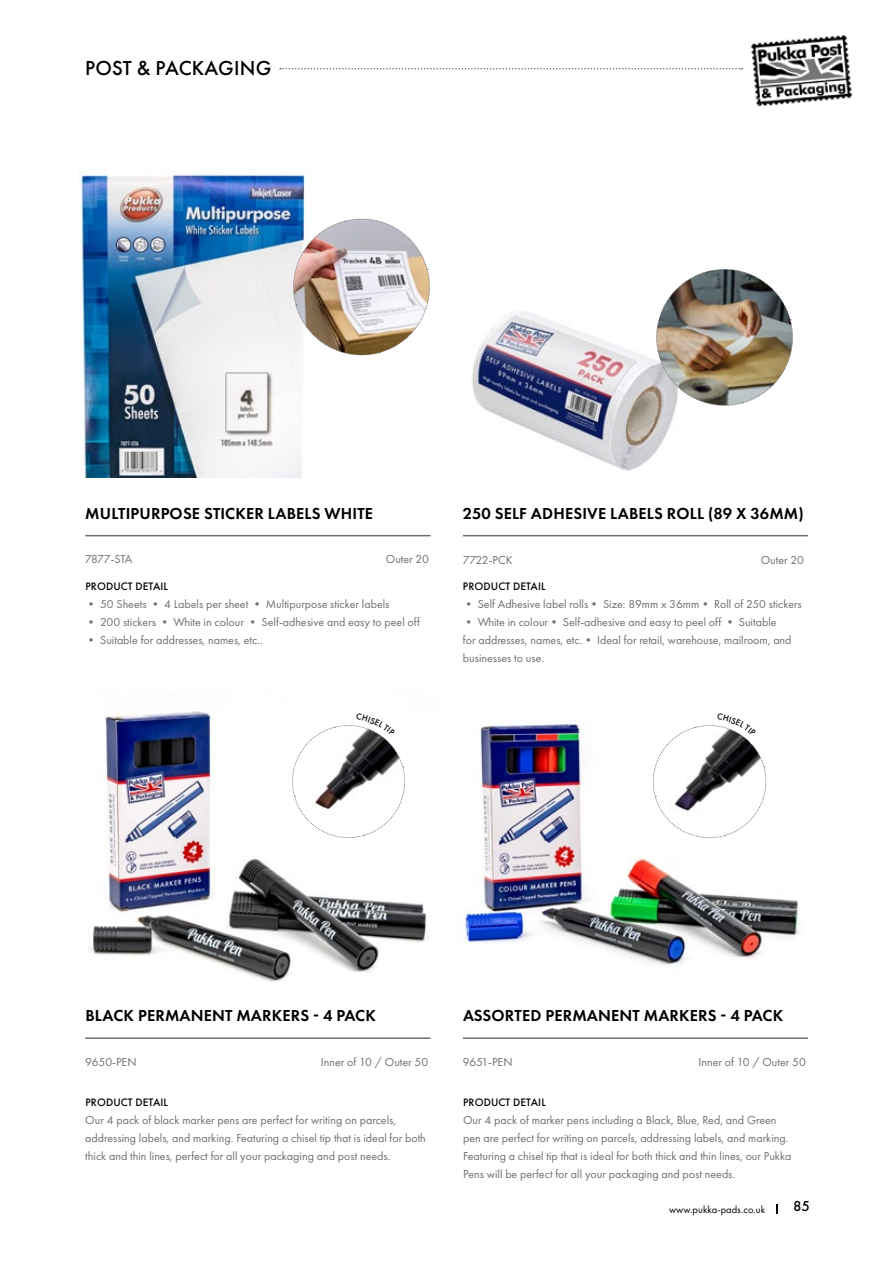
<style>
.page{position:relative;width:893px;height:1263px;background:#fff}
.page>*{position:absolute;margin:0;border:0;box-sizing:border-box;transform-origin:0 0}
.t1{font:500 21px "Futura PT";letter-spacing:.01em;color:#000}
.t2{font:600 16.5px "Futura PT";letter-spacing:.01em;color:#000}
.t3{font:500 15px "Futura PT";color:#000}
.t4{font:12px/18px "Futura PT";color:#706f6f}
.t5{font:500 11.25px "Futura PT";letter-spacing:.01em;color:#000}
.t6{font:10.5px "Futura PT";color:#000}
</style>
<div class="page">
<svg style="left:280px;top:68px;width:462px;height:2px"></svg>
<img style="left:751px;top:35px;width:101px;height:70px">
<hr style="left:463px;top:535px;width:345px;height:1px;background:#706f6f">
<hr style="left:85px;top:535px;width:346px;height:1px;background:#706f6f">
<hr style="left:85px;top:1037px;width:346px;height:2px;background:#706f6f">
<hr style="left:463px;top:1037px;width:345px;height:2px;background:#706f6f">
<img style="left:472px;top:311px;width:202px;height:160px">
<img style="left:89px;top:711px;width:339px;height:271px">
<img style="left:465px;top:724px;width:335px;height:242px">
<img style="left:649px;top:311px;width:26px;height:102px">
<img style="left:650px;top:269px;width:143px;height:143px">
<img style="left:80px;top:173px;width:226px;height:304px">
<img style="left:287px;top:212px;width:143px;height:150px">
<img style="left:647px;top:725px;width:125px;height:119px">
<img style="left:286px;top:725px;width:125px;height:119px">
<svg style="left:287px;top:713px;width:123px;height:130px"></svg>
<svg style="left:648px;top:724px;width:123px;height:119px"></svg>
<h1 class="t1" style="left:85px;top:55px;width:188px">POST &amp; PACKAGING</h1>
<h2 class="t2" style="left:85px;top:503px;width:289px">MULTIPURPOSE STICKER LABELS WHITE</h2>
<p class="t4" style="left:85px;top:550px;width:49px">7877-STA</p>
<p class="t4" style="left:386px;top:550px;width:45px">Outer 20</p>
<p class="t5" style="left:85px;top:579px;width:84px">PRODUCT DETAIL</p>
<p class="t4" style="left:85px;top:595px;width:306px">• 50 Sheets • 4 Labels per sheet • Multipurpose sticker labels</p>
<p class="t4" style="left:85px;top:613px;width:336px">• 200 stickers • White in colour • Self-adhesive and easy to peel off</p>
<p class="t4" style="left:85px;top:631px;width:179px">• Suitable for addresses, names, etc..</p>
<h2 class="t2" style="left:463px;top:503px;width:342px">250 SELF ADHESIVE LABELS ROLL (89 X 36MM)</h2>
<p class="t4" style="left:463px;top:550px;width:51px">7722-PCK</p>
<p class="t4" style="left:761px;top:550px;width:45px">Outer 20</p>
<p class="t5" style="left:463px;top:579px;width:84px">PRODUCT DETAIL</p>
<p class="t4" style="left:463px;top:595px;width:340px">• Self Adhesive label rolls• Size: 89mm x 36mm• Roll of 250 stickers</p>
<p class="t4" style="left:463px;top:613px;width:330px">• White in colour• Self-adhesive and easy to peel off • Suitable for addresses, names, etc.• Ideal for retail, warehouse, mailroom, and businesses to use.</p>
<h2 class="t2" style="left:85px;top:1005px;width:292px">BLACK PERMANENT MARKERS - 4 PACK</h2>
<h2 class="t2" style="left:463px;top:1005px;width:322px">ASSORTED PERMANENT MARKERS - 4 PACK</h2>
<p class="t4" style="left:85px;top:1053px;width:53px">9650-PEN</p>
<p class="t4" style="left:321px;top:1053px;width:109px">Inner of 10 / Outer 50</p>
<p class="t4" style="left:463px;top:1053px;width:51px">9651-PEN</p>
<p class="t4" style="left:698px;top:1053px;width:109px">Inner of 10 / Outer 50</p>
<p class="t5" style="left:85px;top:1095px;width:84px">PRODUCT DETAIL</p>
<p class="t4" style="left:85px;top:1111px;width:342px">Our 4 pack of black marker pens are perfect for writing on parcels, addressing labels, and marking. Featuring a chisel tip that is ideal for both thick and thin lines, perfect for all your packaging and post needs.</p>
<p class="t5" style="left:463px;top:1095px;width:84px">PRODUCT DETAIL</p>
<p class="t4" style="left:463px;top:1111px;width:330px">Our 4 pack of marker pens including a Black, Blue, Red, and Green pen are perfect for writing on parcels, addressing labels, and marking.<br>Featuring a chisel tip that is ideal for both thick and thin lines, our Pukka Pens will be perfect for all your packaging and post needs.</p>
<p class="t6" style="left:669px;top:1203px;width:98px">www.pukka-pads.co.uk</p>
<p class="t3" style="left:793px;top:1196px;width:18px">85</p>
</div>
